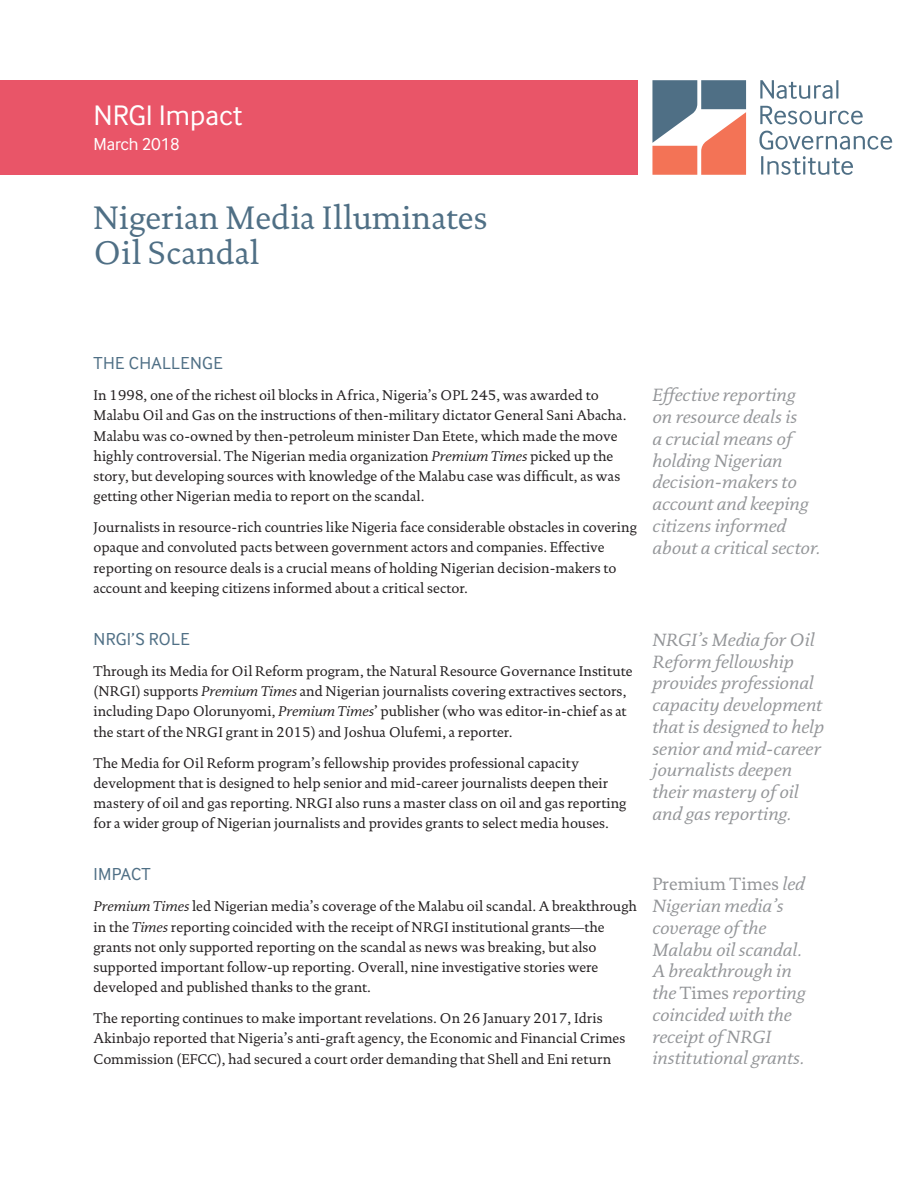
<style>
.page{position:relative;width:918px;height:1188px;background:#fff}
.page>*{position:absolute;margin:0;border:0;box-sizing:border-box;transform-origin:0 0}
.t1{font:33px/34.5px "DTL Documenta T";color:#4f6f85}
.t2{font:29.25px "Inter Face";color:#fff}
.t3{font:italic 18px/21.8px "DTL Documenta T";color:#939598}
.t4{font:18px "Inter Face";letter-spacing:.02em;color:#4f6f85}
.t5{font:18px "DTL Documenta ST";color:#939598}
.t6{font:18px "Inter Face";letter-spacing:-.01em;color:#fff}
.t7{font:14.25px/20.2px "DTL Documenta T";color:#231f20}
.s1{font-style:italic}
.s2{font-family:"DTL Documenta T";font-style:italic}
.s3{font-family:"DTL Documenta ST";font-style:normal}
</style>
<div class="page">
<div style="left:0;top:80px;width:638px;height:95px;background:#e95568"></div>
<svg style="left:761px;top:156px;width:92px;height:19px"></svg>
<svg style="left:759px;top:131px;width:133px;height:19px"></svg>
<svg style="left:760px;top:106px;width:103px;height:18px"></svg>
<svg style="left:760px;top:80px;width:78px;height:19px"></svg>
<svg style="left:652px;top:80px;width:94px;height:95px"></svg>
<h2 class="t2" style="left:94px;top:99px;width:151px">NRGI Impact</h2>
<p class="t6" style="left:94px;top:134px;width:88px">March 2018</p>
<h1 class="t1" style="left:93px;top:201px;width:396px">Nigerian Media Illuminates<br>Oil Scandal</h1>
<p class="t4" style="left:94px;top:353px;width:131px">THE CHALLENGE</p>
<p class="t7" style="left:94px;top:385px;width:534px">In 1998, one of the richest oil blocks in Africa, Nigeria’s OPL 245, was awarded to Malabu Oil and Gas on the instructions of then-military dictator General Sani Abacha.<br>Malabu was co-owned by then-petroleum minister Dan Etete, which made the move highly controversial. The Nigerian media organization <span class="s1">Premium Times</span> picked up the story, but developing sources with knowledge of the Malabu case was difficult, as was getting other Nigerian media to report on the scandal.</p>
<p class="t7" style="left:94px;top:517px;width:545px">Journalists in resource-rich countries like Nigeria face considerable obstacles in covering opaque and convoluted pacts between government actors and companies. Effective reporting on resource deals is a crucial means of holding Nigerian decision-makers to account and keeping citizens informed about a critical sector.</p>
<p class="t4" style="left:94px;top:629px;width:98px">NRGI’S ROLE</p>
<p class="t7" style="left:94px;top:661px;width:541px">Through its Media for Oil Reform program, the Natural Resource Governance Institute (NRGI) supports <span class="s1">Premium Times</span> and Nigerian journalists covering extractives sectors, including Dapo Olorunyomi, <span class="s1">Premium Times</span>’ publisher (who was editor-in-chief as at the start of the NRGI grant in 2015) and Joshua Olufemi, a reporter.</p>
<p class="t7" style="left:94px;top:753px;width:534px">The Media for Oil Reform program’s fellowship provides professional capacity development that is designed to help senior and mid-career journalists deepen their mastery of oil and gas reporting. NRGI also runs a master class on oil and gas reporting for a wider group of Nigerian journalists and provides grants to select media houses.</p>
<p class="t4" style="left:94px;top:864px;width:59px">IMPACT</p>
<p class="t7" style="left:94px;top:896px;width:545px"><span class="s1">Premium Times</span> led Nigerian media’s coverage of the Malabu oil scandal. A breakthrough in the <span class="s1">Times</span> reporting coincided with the receipt of NRGI institutional grants—the grants not only supported reporting on the scandal as news was breaking, but also supported important follow-up reporting. Overall, nine investigative stories were developed and published thanks to the grant.</p>
<p class="t7" style="left:94px;top:1008px;width:533px">The reporting continues to make important revelations. On 26 January 2017, Idris<br>Akinbajo reported that Nigeria’s anti-graft agency, the Economic and Financial Crimes<br>Commission (EFCC), had secured a court order demanding that Shell and Eni return</p>
<p class="t3" style="left:652px;top:384px;width:169px">Effective reporting on resource deals is<br>a crucial means of holding Nigerian decision-makers to account and keeping citizens informed about a critical sector.</p>
<p class="t3" style="left:652px;top:629px;width:173px">NRGI’s Media for Oil<br>Reform fellowship provides professional capacity development that is designed to help senior and mid-career journalists deepen their mastery of oil and gas reporting.</p>
<p class="t5" style="left:652px;top:874px;width:154px">Premium Times <span class="s2">led</span></p>
<p class="t3" style="left:652px;top:895px;width:155px">Nigerian media’s coverage of the<br>Malabu oil scandal.<br>A breakthrough in the <span class="s3">Times</span> reporting coincided with the receipt of NRGI institutional grants.</p>
</div>
